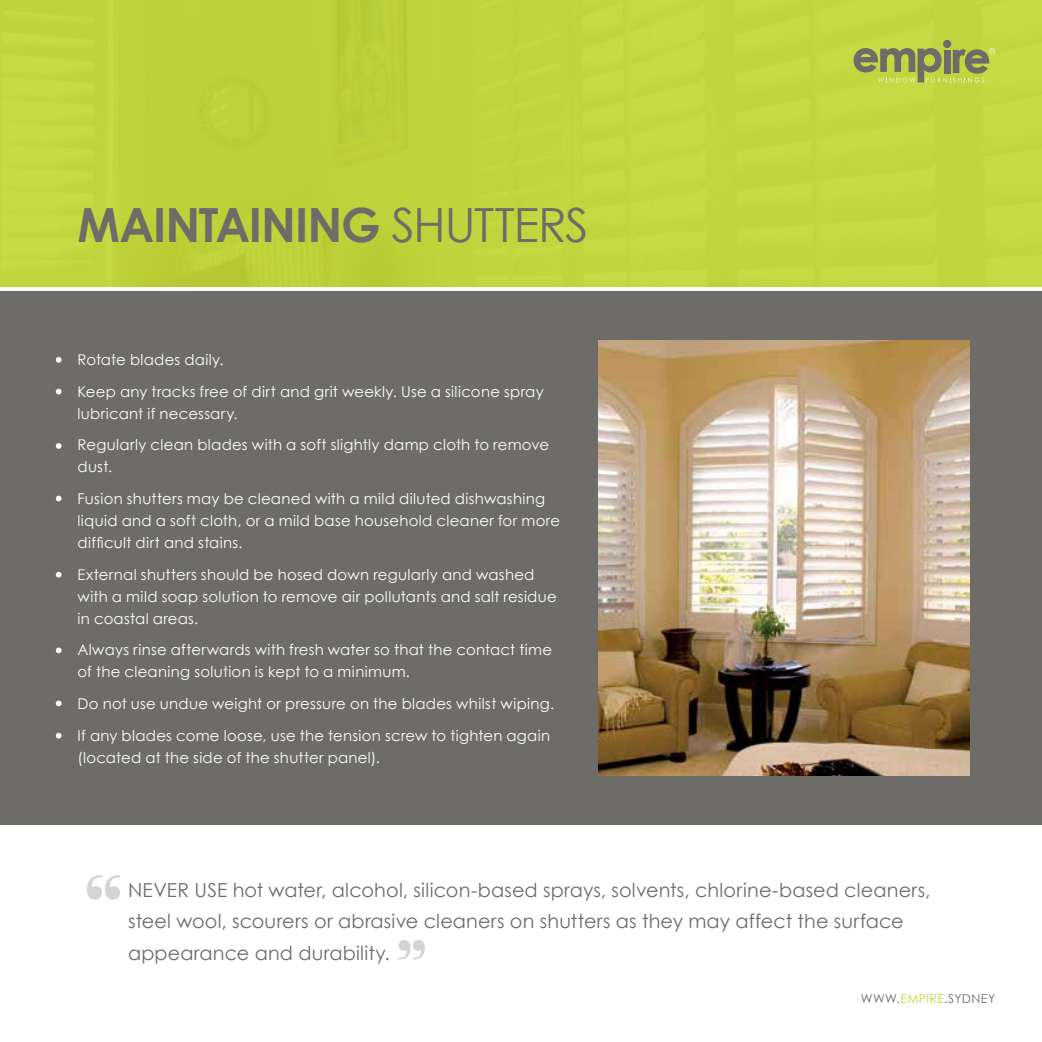
<style>
.page{position:relative;width:1042px;height:1042px;background:#fff}
.page>*{position:absolute;margin:0;border:0;box-sizing:border-box;transform-origin:0 0}
.t1{font:700 47.07px "Century Gothic";letter-spacing:-.025em;color:#6d6c68}
.t2{font:19.25px/31.5px "Century Gothic";letter-spacing:.01em;color:#6d6c68}
.t3{font:14.88px/31.8px "Century Gothic";letter-spacing:.02em;color:#fff}
.t4{font:12.25px "Century Gothic";letter-spacing:.035em;color:#6d6c68}
.s1{font-weight:400}
.s2{color:#bfd730}
</style>
<div class="page">
<div style="left:0;top:0;width:1042px;height:287px;background:#c0d53e"></div>
<div style="left:0;top:291px;width:1042px;height:533px;background:#6d6c68"></div>
<svg style="left:87px;top:875px;width:33px;height:24px"></svg>
<svg style="left:399px;top:940px;width:26px;height:19px"></svg>
<img style="left:598px;top:341px;width:371px;height:435px">
<svg style="left:56px;top:357px;width:6px;height:6px"></svg>
<svg style="left:56px;top:389px;width:6px;height:5px"></svg>
<svg style="left:56px;top:443px;width:6px;height:6px"></svg>
<svg style="left:56px;top:496px;width:6px;height:5px"></svg>
<svg style="left:56px;top:572px;width:6px;height:5px"></svg>
<svg style="left:56px;top:647px;width:6px;height:6px"></svg>
<svg style="left:56px;top:700px;width:6px;height:6px"></svg>
<svg style="left:56px;top:733px;width:6px;height:5px"></svg>
<svg style="left:853px;top:40px;width:142px;height:43px"></svg>
<h1 class="t1" style="left:78px;top:196px;width:512px">MAINTAINING <span class="s1">SHUTTERS</span></h1>
<p class="t3" style="left:78px;top:343px;width:468px">Rotate blades daily.<br>Keep any tracks free of dirt and grit weekly. Use a silicone spray</p>
<p class="t3" style="left:78px;top:397px;width:473px">lubricant if necessary.<br>Regularly clean blades with a soft slightly damp cloth to remove</p>
<p class="t3" style="left:78px;top:451px;width:469px">dust.<br>Fusion shutters may be cleaned with a mild diluted dishwashing</p>
<p class="t3" style="left:78px;top:509px;width:484px;line-height:21.9px">liquid and a soft cloth, or a mild base household cleaner for more difficult dirt and stains.</p>
<p class="t3" style="left:78px;top:563px;width:481px;line-height:21.9px">External shutters should be hosed down regularly and washed with a mild soap solution to remove air pollutants and salt residue in coastal areas.</p>
<p class="t3" style="left:78px;top:639px;width:476px;line-height:21.9px">Always rinse afterwards with fresh water so that the contact time of the cleaning solution is kept to a minimum.</p>
<p class="t3" style="left:78px;top:687px;width:478px">Do not use undue weight or pressure on the blades whilst wiping.<br>If any blades come loose, use the tension screw to tighten again</p>
<p class="t3" style="left:78px;top:741px;width:304px">(located at the side of the shutter panel).</p>
<p class="t2" style="left:128px;top:873px;width:804px">NEVER USE hot water, alcohol, silicon-based sprays, solvents, chlorine-based cleaners, steel wool, scourers or abrasive cleaners on shutters as they may affect the surface appearance and durability.</p>
<p class="t4" style="left:861px;top:991px;width:136px">www.<span class="s2">EMPIRE</span>.SYDNEY</p>
</div>
